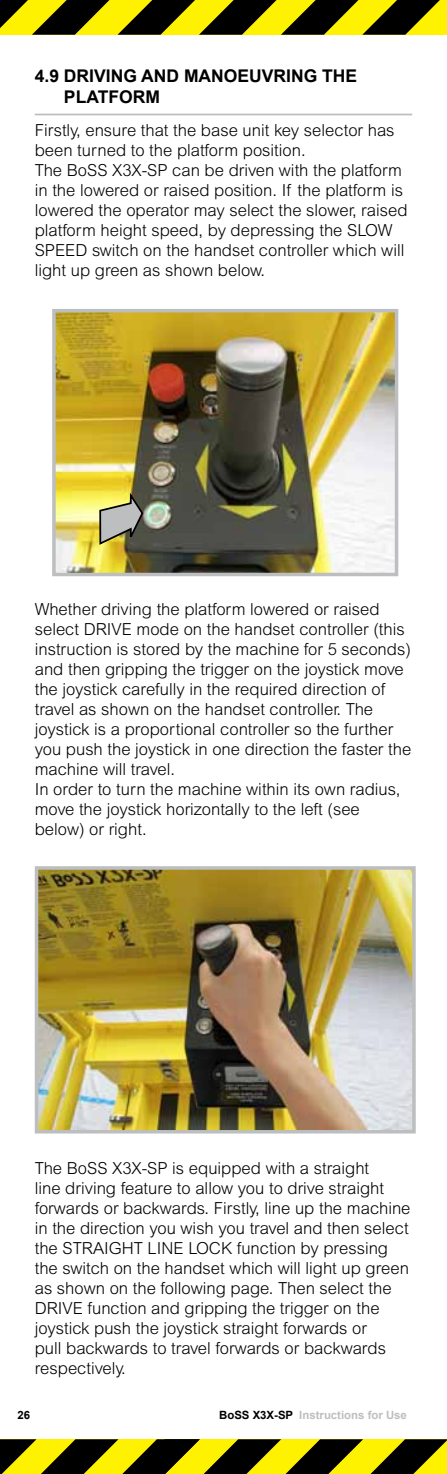
<style>
.page{position:relative;width:447px;height:1474px;background:#fff}
.page>*{position:absolute;margin:0;border:0;box-sizing:border-box;transform-origin:0 0}
.t1{font:700 17.5px "Arial";color:#000}
.t2{font:300 16.62px/19.9px "Arial MT Std";color:#000}
.t3{font:700 11.38px "Arial";color:#bcbec0}
.t4{font:700 11.38px "Arial";color:#000}
.s1{color:#000}
</style>
<div class="page">
<hr style="left:35px;top:114px;width:377px;height:1px;background:#bcbec0">
<img style="left:57px;top:314px;width:336px;height:257px">
<div style="left:52px;top:309px;width:346px;height:267px;border:4px solid #bcbec0"></div>
<img style="left:40px;top:871px;width:370px;height:257px">
<div style="left:35px;top:866px;width:380px;height:267px;border:4px solid #bcbec0"></div>
<svg style="left:98px;top:489px;width:47px;height:57px;background:#a09d70"></svg>
<svg style="left:370px;top:1439px;width:76px;height:34px;background:#706a00"></svg>
<svg style="left:0;top:1439px;width:363px;height:34px;background:#787200"></svg>
<div style="left:0;top:0;width:446px;height:35px;background:#fff200"></div>
<svg style="left:0;top:0;width:109px;height:35px"></svg>
<svg style="left:117px;top:0;width:322px;height:35px"></svg>
<p class="t1" style="left:35px;top:65px;width:190px">4.9 DRIVING AND MANOEUVR</p>
<p class="t1" style="left:286px;top:65px;width:49px">ING THE</p>
<p class="t1" style="left:64px;top:86px;width:47px">PLATFOR</p>
<p class="t1" style="left:145px;top:86px;width:16px">M</p>
<p class="t2" style="left:35px;top:120px;width:374px">Firstly, ensure that the base unit key selector has been turned to the platform position.<br>The BoSS X3X-SP can be driven with the platform in the lowered or raised position. If the platform is lowered the operator may select the slower, raised platform height speed, by depressing the SLOW SPEED switch on the handset controller which will light up green as shown below.</p>
<p class="t2" style="left:35px;top:599px;width:378px">Whether driving the platform lowered or raised select DRIVE mode on the handset controller (this instruction is stored by the machine for 5 seconds) and then gripping the trigger on the joystick move the joystick carefully in the required direction of travel as shown on the handset controller. The joystick is a proportional controller so the further you push the joystick in one direction the faster the machine will travel.<br>In order to turn the machine within its own radius, move the joystick horizontally to the left (see below) or right.</p>
<p class="t2" style="left:35px;top:1158px;width:377px">The BoSS X3X-SP is equipped with a straight<br>line driving feature to allow you to drive straight forwards or backwards. Firstly, line up the machine in the direction you wish you travel and then select the STRAIGHT LINE LOCK function by pressing the switch on the handset which will light up green as shown on the following page. Then select the DRIVE function and gripping the trigger on the joystick push the joystick straight forwards or<br>pull backwards to travel forwards or backwards respectively.</p>
<p class="t4" style="left:18px;top:1407px;width:14px">26</p>
<p class="t3" style="left:219px;top:1407px;width:189px"><span class="s1">BoSS X3X-SP</span> Instructions for Use</p>
</div>
